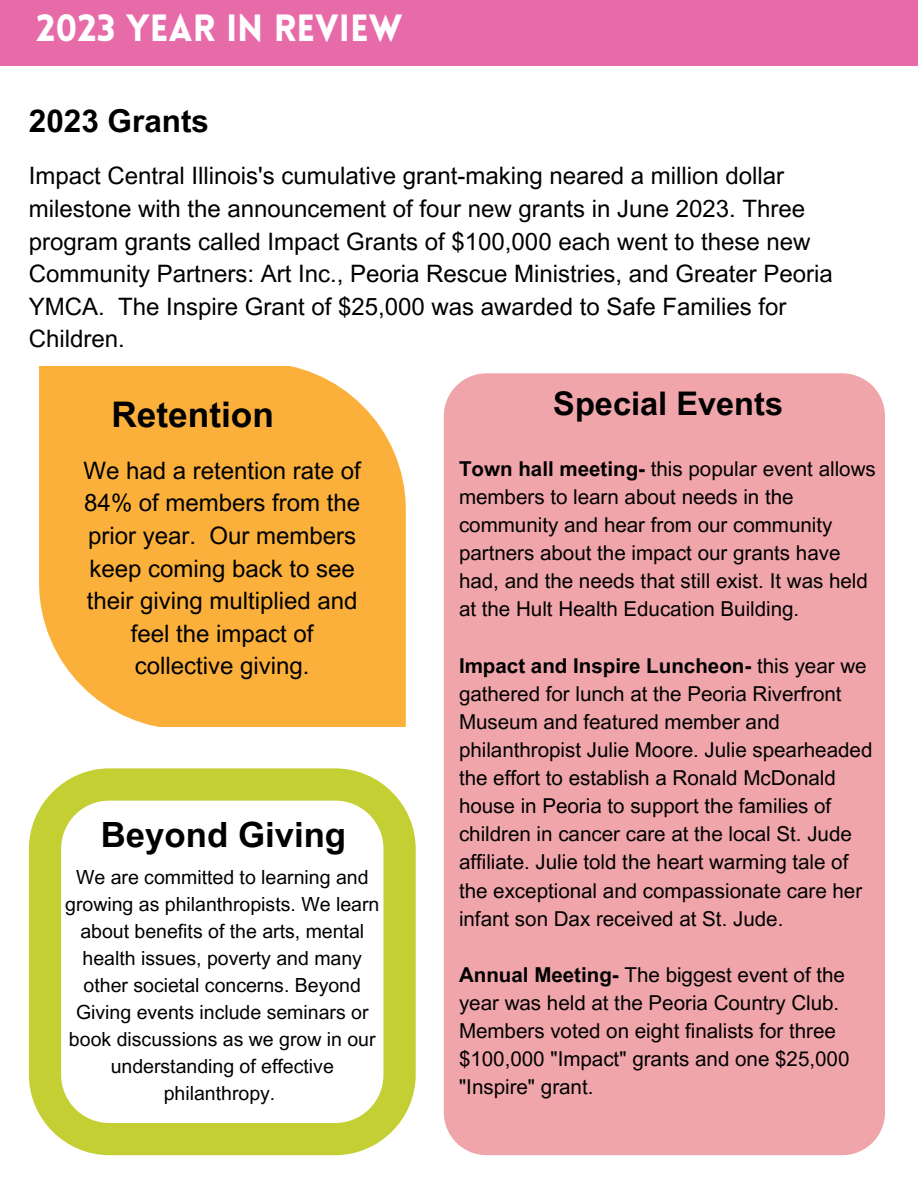
<style>
.page{position:relative;width:918px;height:1188px;background:#fff}
.page>*{position:absolute;margin:0;border:0;box-sizing:border-box;transform-origin:0 0}
.t1{font:900 37.05px "Lovelo";color:#fff}
.t2{font:700 35.25px "Arial MT Pro";color:#000}
.t3{font:700 34.8px "Arial MT Pro";color:#000}
.t4{font:700 32.55px "Arial MT Pro";color:#000}
.t5{font:700 31.5px "Arial MT Pro";color:#000}
.t6{font:24px/32.7px "Arial MT Pro";color:#000}
.t7{font:20.55px/28.2px "Arial MT Pro";color:#000}
.t8{font:19.5px/27px "Arial MT Pro";color:#000;text-align:center}
.s1{font-weight:700}
</style>
<div class="page">
<div style="left:444px;top:373px;width:441px;height:782px;background:#efa5aa"></div>
<svg style="left:29px;top:768px;width:387px;height:387px"></svg>
<div style="left:0;top:0;width:918px;height:65px;background:#e86ba9"></div>
<div style="left:39px;top:366px;width:367px;height:360px;background:#fbb03b"></div>
<h1 class="t1" style="left:36px;top:13px;width:368px">2023 YEAR IN REVIEW</h1>
<h1 class="t5" style="left:29px;top:109px;width:182px">2023 Grants</h1>
<p class="t6" style="left:29px;top:163px;width:806px">Impact Central Illinois's cumulative grant-making neared a million dollar milestone with the announcement of four new grants in June 2023. Three program grants called Impact Grants of $100,000 each went to these new Community Partners: Art Inc., Peoria Rescue Ministries, and Greater Peoria YMCA. The Inspire Grant of $25,000 was awarded to Safe Families for Children.</p>
<h2 class="t2" style="left:111px;top:402px;width:164px">Retention</h2>
<p class="t6" style="left:84px;top:457px;width:279px;text-align:center">We had a retention rate of<br>84% of members from the prior year. Our members keep coming back to see their giving multiplied and feel the impact of collective giving.</p>
<h3 class="t3" style="left:101px;top:822px;width:247px">Beyond Giving</h3>
<p class="t8" style="left:65px;top:866px;width:316px">We are committed to learning and growing as philanthropists. We learn about benefits of the arts, mental health issues, poverty and many other societal concerns. Beyond<br>Giving events include seminars or book discussions as we grow in our understanding of effective philanthropy.</p>
<h2 class="t4" style="left:553px;top:391px;width:231px">Special Events</h2>
<h3 class="t7" style="left:459px;top:457px;width:418px"><span class="s1">Town hall meeting-</span> this popular event allows members to learn about needs in the community and hear from our community partners about the impact our grants have had, and the needs that still exist. It was held at the Hult Health Education Building.</h3>
<p class="t7" style="left:459px;top:654px;width:415px"><span class="s1">Impact and Inspire Luncheon-</span> this year we gathered for lunch at the Peoria Riverfront Museum and featured member and philanthropist Julie Moore. Julie spearheaded the effort to establish a Ronald McDonald house in Peoria to support the families of children in cancer care at the local St. Jude affiliate. Julie told the heart warming tale of the exceptional and compassionate care her infant son Dax received at St. Jude.</p>
<h1 class="t7" style="left:459px;top:963px;width:392px"><span class="s1">Annual Meeting-</span> The biggest event of the year was held at the Peoria Country Club.<br>Members voted on eight finalists for three $100,000 "Impact" grants and one $25,000 "Inspire" grant.</h1>
</div>
